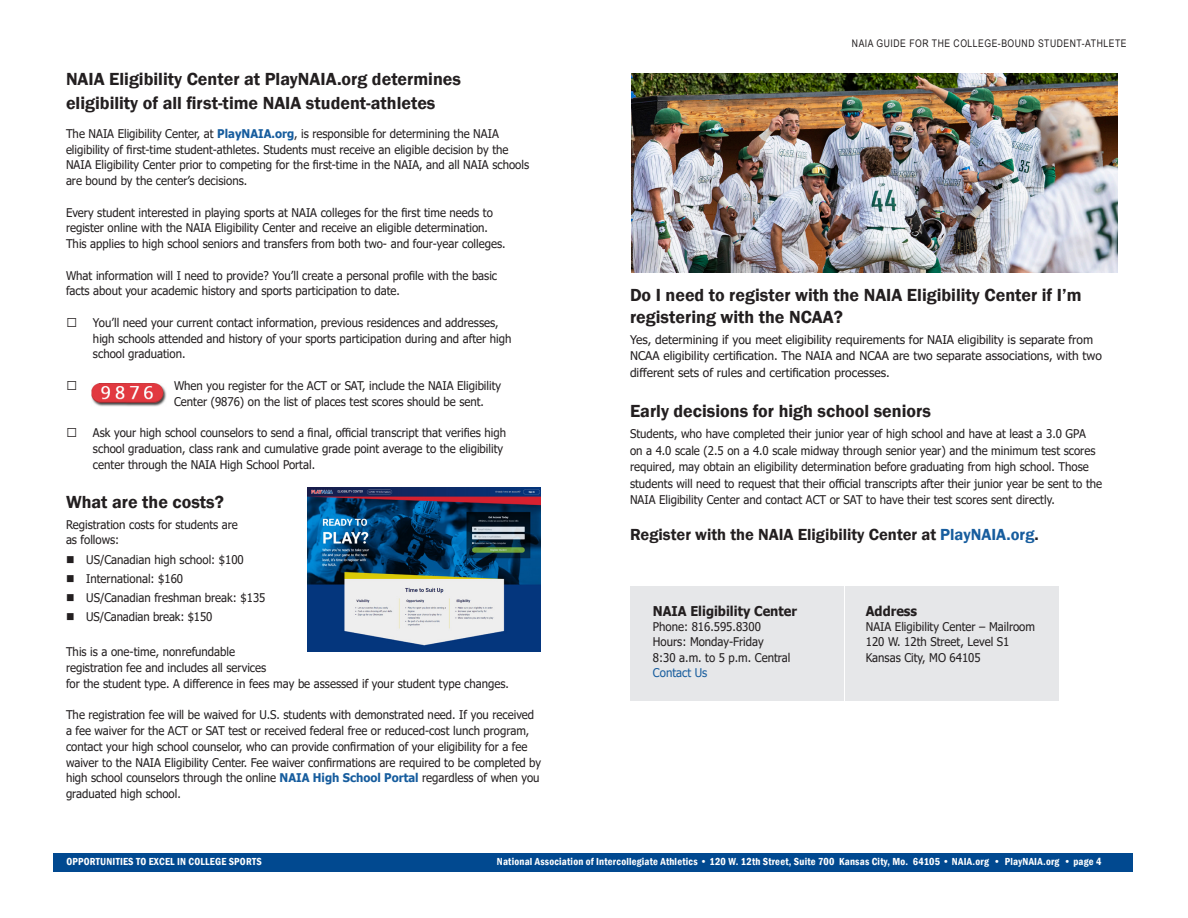
<style>
.page{position:relative;width:1188px;height:918px;background:#fff}
.page>*{position:absolute;margin:0;border:0;box-sizing:border-box;transform-origin:0 0}
.Headline{font:600 18px/21.6px "Franklin Gothic";color:#231f20}
.Headline-2{font:600 16.5px "Franklin Gothic";color:#231f20}
.Paragraph_Body_Tahoma{font:700 13.5px "Tahoma";color:#231f20;scale:.95 1}
.Paragraph_Body_Tahoma-2{font:12px/15.8px "Tahoma";color:#231f20;scale:.95 1}
.Headline-3{font:12px/16.5px "Tahoma";color:#231f20}
.Paragraph_Body_Tahoma-3{font:12px "Tahoma";color:#175d9e;scale:.95 1}
.t1{font:600 condensed 10.5px "Franklin Gothic";letter-spacing:.02em;color:#fff}
.t2{font:10.5px "Arial Narrow";letter-spacing:.05em;color:#231f20}
.s1{font-weight:700;color:#175d9e}
.s2{color:#175d9e}
</style>
<div class="page">
<div style="left:53px;top:854px;width:1080px;height:18px;background:#014990"></div>
<div style="left:630px;top:586px;width:213px;height:115px;background:#e6e7e9"></div>
<div style="left:846px;top:586px;width:213px;height:115px;background:#e6e7e9"></div>
<img style="left:92px;top:383px;width:75px;height:23px">
<img style="left:307px;top:487px;width:233px;height:165px">
<img style="left:632px;top:73px;width:486px;height:199px">
<p class="Headline" style="left:66px;top:67px;width:397px;line-height:24px">NAIA Eligibility Center at PlayNAIA.org determines eligibility of all first-time NAIA student-athletes</p>
<p class="Paragraph_Body_Tahoma-2" style="left:66px;top:126px;width:489px">The NAIA Eligibility Center, at <span class="s1">PlayNAIA.org</span>, is responsible for determining the NAIA eligibility of first-time student-athletes. Students must receive an eligible decision by the NAIA Eligibility Center prior to competing for the first-time in the NAIA, and all NAIA schools are bound by the center’s decisions.</p>
<p class="Paragraph_Body_Tahoma-2" style="left:66px;top:205px;width:464px">Every student interested in playing sports at NAIA colleges for the first time needs to register online with the NAIA Eligibility Center and receive an eligible determination.<br>This applies to high school seniors and transfers from both two- and four-year colleges.</p>
<p class="Paragraph_Body_Tahoma-2" style="left:66px;top:268px;width:455px">What information will I need to provide? You’ll create a personal profile with the basic facts about your academic history and sports participation to date.</p>
<p class="Paragraph_Body_Tahoma-2" style="left:93px;top:315px;width:442px">You’ll need your current contact information, previous residences and addresses, high schools attended and history of your sports participation during and after high school graduation.</p>
<p class="Paragraph_Body_Tahoma-2" style="left:174px;top:378px;width:346px">When you register for the ACT or SAT, include the NAIA Eligibility<br>Center (9876) on the list of places test scores should be sent.</p>
<p class="Paragraph_Body_Tahoma-2" style="left:93px;top:426px;width:436px">Ask your high school counselors to send a final, official transcript that verifies high school graduation, class rank and cumulative grade point average to the eligibility center through the NAIA High School Portal.</p>
<p class="Headline" style="left:66px;top:492px;width:159px">What are the costs?</p>
<p class="Paragraph_Body_Tahoma-2" style="left:66px;top:517px;width:182px">Registration costs for students are as follows:</p>
<p class="Paragraph_Body_Tahoma-2" style="left:66px;top:552px;width:189px">■ US/Canadian high school: $100</p>
<p class="Paragraph_Body_Tahoma-2" style="left:66px;top:571px;width:125px">■ International: $160</p>
<p class="Paragraph_Body_Tahoma-2" style="left:66px;top:591px;width:211px">■ US/Canadian freshman break: $135</p>
<p class="Paragraph_Body_Tahoma-2" style="left:66px;top:610px;width:156px">■ US/Canadian break: $150</p>
<p class="Paragraph_Body_Tahoma-2" style="left:66px;top:645px;width:468px">This is a one-time, nonrefundable<br>registration fee and includes all services<br>for the student type. A difference in fees may be assessed if your student type changes.</p>
<p class="Paragraph_Body_Tahoma-2" style="left:66px;top:708px;width:502px">The registration fee will be waived for U.S. students with demonstrated need. If you received a fee waiver for the ACT or SAT test or received federal free or reduced-cost lunch program, contact your high school counselor, who can provide confirmation of your eligibility for a fee waiver to the NAIA Eligibility Center. Fee waiver confirmations are required to be completed by high school counselors through the online <span class="s1">NAIA High School Portal</span> regardless of when you graduated high school.</p>
<p class="t2" style="left:852px;top:35px;width:276px">NAIA GUIDE FOR THE COLLEGE-BOUND STUDENT-ATHLETE</p>
<p class="Headline" style="left:630px;top:284px;width:453px">Do I need to register with the NAIA Eligibility Center if I’m registering with the NCAA?</p>
<p class="Headline-3" style="left:630px;top:332px;width:473px">Yes, determining if you meet eligibility requirements for NAIA eligibility is separate from<br>NCAA eligibility certification. The NAIA and NCAA are two separate associations, with two different sets of rules and certification processes.</p>
<p class="Headline" style="left:630px;top:400px;width:303px">Early decisions for high school seniors</p>
<p class="Paragraph_Body_Tahoma-2" style="left:630px;top:426px;width:499px;line-height:16.5px">Students, who have completed their junior year of high school and have at least a 3.0 GPA<br>on a 4.0 scale (2.5 on a 4.0 scale midway through senior year) and the minimum test scores required, may obtain an eligibility determination before graduating from high school. Those students will need to request that their official transcripts after their junior year be sent to the NAIA Eligibility Center and contact ACT or SAT to have their test scores sent directly.</p>
<p class="Headline-2" style="left:630px;top:524px;width:410px">Register with the NAIA Eligibility Center at <span class="s2">PlayNAIA.org</span>.</p>
<p class="Paragraph_Body_Tahoma" style="left:653px;top:601px;width:153px">NAIA Eligibility Center</p>
<p class="Paragraph_Body_Tahoma-2" style="left:653px;top:619px;width:115px">Phone: 816.595.8300</p>
<p class="Paragraph_Body_Tahoma-2" style="left:653px;top:635px;width:118px">Hours: Monday-Friday</p>
<p class="Paragraph_Body_Tahoma-2" style="left:653px;top:650px;width:146px">8:30 a.m. to 5 p.m. Central</p>
<p class="Paragraph_Body_Tahoma-3" style="left:653px;top:665px;width:59px">Contact Us</p>
<p class="Paragraph_Body_Tahoma" style="left:866px;top:601px;width:56px">Address</p>
<p class="Paragraph_Body_Tahoma-2" style="left:866px;top:620px;width:180px;line-height:15.3px">NAIA Eligibility Center – Mailroom<br>120 W. 12th Street, Level S1<br>Kansas City, MO 64105</p>
<p class="t1" style="left:66px;top:855px;width:197px">OPPORTUNITIES TO EXCEL IN COLLEGE SPORTS</p>
<p class="t1" style="left:497px;top:855px;width:606px">National Association of Intercollegiate Athletics • 120 W. 12th Street, Suite 700 Kansas City, Mo. 64105 • NAIA.org • PlayNAIA.org • page 4</p>
</div>
